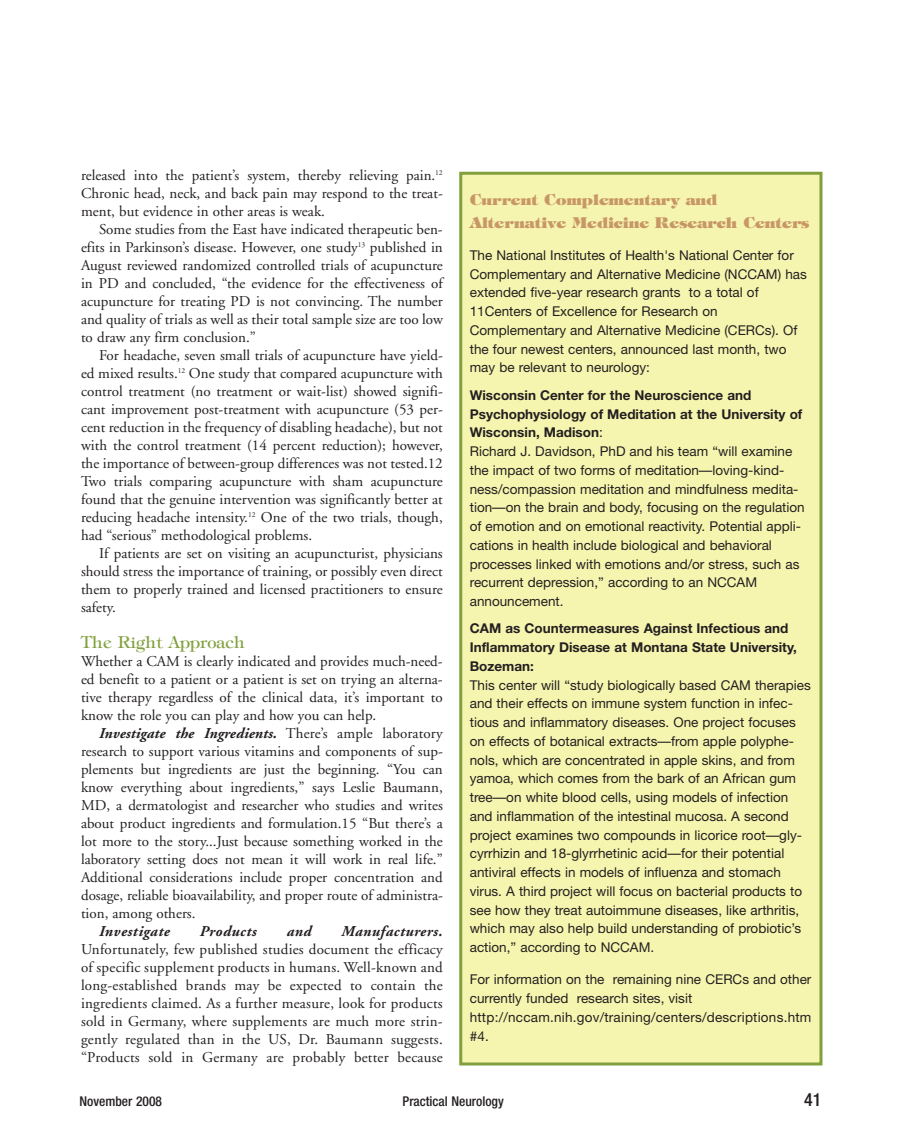
<style>
.page{position:relative;width:905px;height:1134px;background:#fff}
.page>*{position:absolute;margin:0;border:0;box-sizing:border-box;transform-origin:0 0}
.t1{font:500 condensed 18px "Helvetica Neue";color:#231f20}
.t2{font:16.5px "Tiffany";color:#81a03d}
.t3{font:15px/18px "Adobe Garamond";color:#231f20;text-align:justify}
.t4{font:800 15px/22.5px "Tiffany";color:#c89766}
.t5{font:italic 700 15px "Adobe Garamond";letter-spacing:.035em;color:#231f20}
.t6{font:13.5px/18.8px "Helvetica Neue";color:#231f20}
.t7{font:700 13.5px/18.8px "Helvetica Neue";color:#231f20}
.t8{font:500 condensed 13.5px "Helvetica Neue";color:#231f20}
.s1{font-weight:700;font-style:italic}
.s2{font-weight:700}
</style>
<div class="page">
<div style="left:460px;top:173px;width:361px;height:891px;background:#f6f5af"></div>
<div style="left:459px;top:172px;width:363px;height:894px;border:3px solid #81a03d"></div>
<p class="t3" style="left:81px;top:168px;width:363px">released into the patient’s system, thereby relieving pain.<sup>12<br></sup>Chronic head, neck, and back pain may respond to the treat&shy;ment, but evidence in other areas is weak.</p>
<p class="t3" style="left:81px;top:222px;width:363px;text-indent:18px">Some studies from the East have indicated therapeutic ben&shy;efits in Parkinson’s disease. However, one study<sup>13</sup> published in August reviewed randomized controlled trials of acupuncture in PD and concluded, “the evidence for the effectiveness of acupuncture for treating PD is not convincing. The number and quality of trials as well as their total sample size are too low to draw any firm conclusion.”</p>
<p class="t3" style="left:81px;top:348px;width:363px;text-indent:18px">For headache, seven small trials of acupuncture have yield&shy;ed mixed results.<sup>12</sup> One study that compared acupuncture with control treatment (no treatment or wait-list) showed signifi&shy;cant improvement post-treatment with acupuncture (53 per&shy;cent reduction in the frequency of disabling headache), but not with the control treatment (14 percent reduction); however, the importance of between-group differences was not tested.12<br>Two trials comparing acupuncture with sham acupuncture found that the genuine intervention was significantly better at reducing headache intensity.<sup>12</sup> One of the two trials, though, had “serious” methodological problems.</p>
<p class="t3" style="left:81px;top:546px;width:363px;text-indent:18px">If patients are set on visiting an acupuncturist, physicians should stress the importance of training, or possibly even direct them to properly trained and licensed practitioners to ensure safety.</p>
<p class="t2" style="left:81px;top:636px;width:165px">The Right Approach</p>
<p class="t3" style="left:81px;top:654px;width:363px">Whether a CAM is clearly indicated and provides much-need&shy;ed benefit to a patient or a patient is set on trying an alterna&shy;tive therapy regardless of the clinical data, it’s important to know the role you can play and how you can help.</p>
<p class="t3" style="left:81px;top:726px;width:363px;text-indent:18px"><span class="s1">Investigate the Ingredients.</span> There’s ample laboratory research to support various vitamins and components of sup&shy;plements but ingredients are just the beginning. “You can know everything about ingredients,” says Leslie Baumann, MD, a dermatologist and researcher who studies and writes about product ingredients and formulation.15 “But there’s a lot more to the story...Just because something worked in the laboratory setting does not mean it will work in real life.” Additional considerations include proper concentration and dosage, reliable bioavailability, and proper route of administra&shy;tion, among others.</p>
<p class="t5" style="left:99px;top:925px;width:72px">Investigate</p>
<p class="t5" style="left:200px;top:925px;width:58px">Products</p>
<p class="t5" style="left:287px;top:925px;width:26px">and</p>
<p class="t5" style="left:341px;top:925px;width:103px">Manufacturers.</p>
<p class="t3" style="left:81px;top:942px;width:363px">Unfortunately, few published studies document the efficacy of specific supplement products in humans. Well-known and long-established brands may be expected to contain the ingredients claimed. As a further measure, look for products sold in Germany, where supplements are much more strin&shy;gently regulated than in the US, Dr. Baumann suggests. “Products sold in Germany are probably better because</p>
<p class="t8" style="left:80px;top:1097px;width:84px">November 2008</p>
<p class="t8" style="left:402px;top:1097px;width:103px">Practical Neurology</p>
<p class="t1" style="left:804px;top:1093px;width:19px">41</p>
<p class="t4" style="left:470px;top:189px;width:341px">Current Complementary and<br>Alternative Medicine Research Centers</p>
<p class="t6" style="left:470px;top:247px;width:338px">The National Institutes of Health's National Center for Complementary and Alternative Medicine (NCCAM) has extended five-year research grants to a total of 11Centers of Excellence for Research on Complementary and Alternative Medicine (CERCs). Of the four newest centers, announced last month, two may be relevant to neurology:</p>
<p class="t6" style="left:470px;top:387px;width:336px"><span class="s2">Wisconsin Center for the Neuroscience and Psychophysiology of Meditation at the University of Wisconsin, Madison</span>:<br>Richard J. Davidson, PhD and his team “will examine the impact of two forms of meditation—loving-kind&shy;ness/compassion meditation and mindfulness medita&shy;tion—on the brain and body, focusing on the regulation of emotion and on emotional reactivity. Potential appli&shy;cations in health include biological and behavioral processes linked with emotions and/or stress, such as recurrent depression,” according to an NCCAM announcement.</p>
<p class="t7" style="left:470px;top:620px;width:329px">CAM as Countermeasures Against Infectious and<br>Inflammatory Disease at Montana State University,<br>Bozeman:</p>
<p class="t6" style="left:469px;top:677px;width:342px">This center will “study biologically based CAM therapies and their effects on immune system function in infec&shy;tious and inflammatory diseases. One project focuses on effects of botanical extracts—from apple polyphe&shy;nols, which are concentrated in apple skins, and from yamoa, which comes from the bark of an African gum tree—on white blood cells, using models of infection and inflammation of the intestinal mucosa. A second project examines two compounds in licorice root—gly&shy;cyrrhizin and 18-glyrrhetinic acid—for their potential antiviral effects in models of influenza and stomach virus. A third project will focus on bacterial products to see how they treat autoimmune diseases, like arthritis, which may also help build understanding of probiotic’s action,” according to NCCAM.</p>
<p class="t6" style="left:469px;top:972px;width:343px">For information on the remaining nine CERCs and other currently funded research sites, visit http://nccam.nih.gov/training/centers/descriptions.htm #4.</p>
</div>
